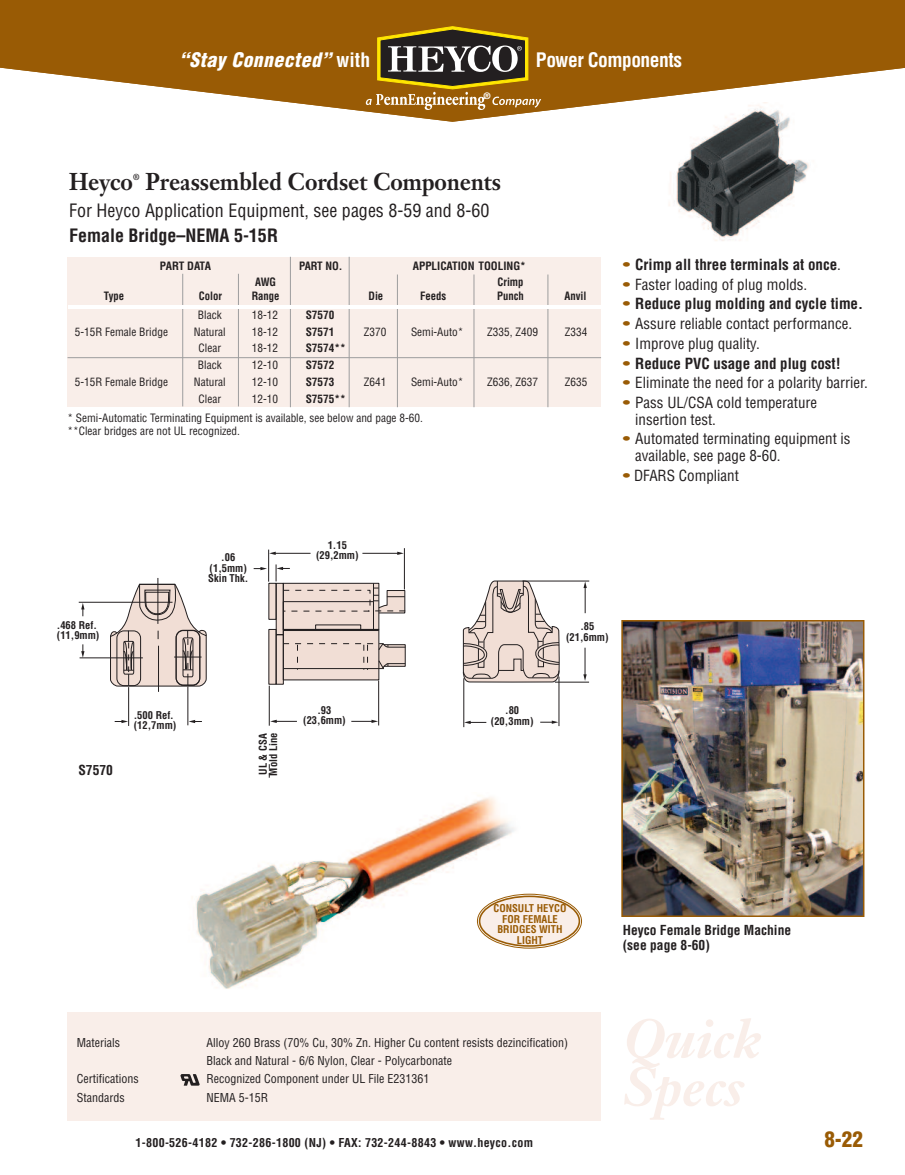
<style>
.page{position:relative;width:905px;height:1175px;background:#fff}
.page>*{position:absolute;margin:0;border:0;box-sizing:border-box;transform-origin:0 0}
.t1{font:italic 700 54px/48px "Janson Text";color:#f9eee9}
.t2{font:700 24px "Janson Text";color:#231f20;scale:.9 1}
.t3{font:900 condensed 21px "Helvetica";color:#995b05}
.t4{font:italic 900 condensed 19.5px "Helvetica";letter-spacing:.025em;color:#fff}
.t5{font:700 condensed 19.5px "Helvetica";letter-spacing:-.025em;color:#fff}
.t6{font:condensed 18px "Helvetica";color:#231f20}
.t7{font:700 condensed 18px "Helvetica";color:#231f20}
.t8{font:condensed 15px/16.5px "Helvetica";color:#231f20}
.t9{font:700 condensed 15px "Helvetica";color:#231f20}
.t10{font:700 condensed 13.5px/15px "Helvetica";color:#231f20}
.t11{font:condensed 12px/18.3px "Helvetica";color:#231f20}
.t12{font:700 condensed 12px "Helvetica";letter-spacing:.025em;color:#231f20}
.t13{font:condensed 11.25px/13.5px "Helvetica";color:#231f20}
.t14{font:700 condensed 11.25px "Helvetica";color:#231f20}
.t15{font:700 condensed 11.25px "Helvetica";color:#231f20;scale:.95 1}
.t16{font:700 condensed 11.25px "Helvetica";letter-spacing:-.03em;color:#231f20}
.t17{font:700 condensed 10.5px/10.5px "Helvetica";color:#231f20;text-align:center}
.t18{font:700 condensed 10.5px/10.5px "Helvetica";color:#995b05;text-align:center}
.t19{font:700 9px "Helvetica";color:#fff}
.t20{font:700 8.7px "Janson Text";color:#231f20;scale:.9 1}
.s1{font-weight:700;font-style:normal}
.s2{font-weight:400;color:#995b05}
.s3{font-weight:400}
.s4{color:#995b05}
</style>
<div class="page">
<img style="left:669px;top:122px;width:140px;height:119px">
<div style="left:68px;top:1012px;width:533px;height:108px;background:#f9eee9"></div>
<svg style="left:0;top:0;width:904px;height:122px;fill:#995b05"></svg>
<svg style="left:365px;top:26px;width:177px;height:84px;background:#846730"></svg>
<hr style="left:79px;top:602px;width:93px;height:1px;background:#231f20">
<hr style="left:80px;top:657px;width:63px;height:1px;background:#231f20">
<hr style="left:158px;top:578px;width:1px;height:46px;background:#231f20">
<svg style="left:81px;top:603px;width:3px;height:13px"></svg>
<svg style="left:81px;top:644px;width:3px;height:13px"></svg>
<svg style="left:110px;top:584px;width:97px;height:142px"></svg>
<hr style="left:404px;top:548px;width:1px;height:41px;background:#231f20">
<hr style="left:268px;top:549px;width:1px;height:32px;background:#231f20">
<svg style="left:254px;top:564px;width:152px;height:120px"></svg>
<svg style="left:269px;top:551px;width:7px;height:4px"></svg>
<hr style="left:275px;top:553px;width:35px;height:1px;background:#231f20">
<svg style="left:397px;top:551px;width:7px;height:4px"></svg>
<hr style="left:362px;top:553px;width:36px;height:1px;background:#231f20">
<hr style="left:269px;top:685px;width:1px;height:40px;background:#231f20">
<hr style="left:378px;top:680px;width:1px;height:45px;background:#231f20">
<svg style="left:270px;top:719px;width:27px;height:4px"></svg>
<svg style="left:351px;top:719px;width:27px;height:4px"></svg>
<hr style="left:522px;top:581px;width:67px;height:1px;background:#231f20">
<svg style="left:462px;top:580px;width:97px;height:102px"></svg>
<hr style="left:463px;top:678px;width:1px;height:49px;background:#231f20">
<hr style="left:558px;top:676px;width:1px;height:50px;background:#231f20">
<svg style="left:540px;top:720px;width:18px;height:4px"></svg>
<svg style="left:464px;top:720px;width:22px;height:4px"></svg>
<svg style="left:583px;top:581px;width:3px;height:32px"></svg>
<svg style="left:583px;top:647px;width:3px;height:34px"></svg>
<hr style="left:283px;top:630px;width:96px;height:1px;background:#231f20">
<hr style="left:555px;top:682px;width:34px;height:1px;background:#231f20">
<svg style="left:180px;top:1074px;width:20px;height:11px"></svg>
<div style="left:68px;top:257px;width:533px;height:150px;background:#f9eee9"></div>
<hr style="left:182px;top:274px;width:1px;height:132px;background:#9d9d9e">
<hr style="left:238px;top:274px;width:1px;height:132px;background:#9d9d9e">
<hr style="left:290px;top:257px;width:1px;height:150px;background:#9d9d9e">
<hr style="left:349px;top:257px;width:1px;height:150px;background:#9d9d9e">
<hr style="left:397px;top:274px;width:1px;height:133px;background:#9d9d9e">
<hr style="left:473px;top:274px;width:1px;height:133px;background:#9d9d9e">
<hr style="left:547px;top:274px;width:1px;height:133px;background:#9d9d9e">
<img style="left:624px;top:623px;width:237px;height:291px">
<div style="left:621px;top:620px;width:243px;height:297px;border:2px solid #995b05"></div>
<img style="left:192px;top:797px;width:346px;height:192px">
<hr style="left:68px;top:357px;width:533px;height:1px;background:#9d9d9e">
<hr style="left:68px;top:305px;width:533px;height:3px;background:#fff">
<svg style="left:477px;top:893px;width:105px;height:55px"></svg>
<h3 class="t4" style="left:179px;top:49px;width:192px">“Stay Connected” <span class="s1">with</span></h3>
<h3 class="t5" style="left:536px;top:49px;width:147px">Power Components</h3>
<p class="t19" style="left:483px;top:92px;width:8px">®</p>
<h2 class="t2" style="left:69px;top:172px;width:73px">Heyco</h2>
<p class="t20" style="left:133px;top:173px;width:9px">®</p>
<h2 class="t2" style="left:145px;top:172px;width:396px">Preassembled Cordset Components</h2>
<h3 class="t6" style="left:69px;top:200px;width:422px">For Heyco Application Equipment, see pages 8-59 and 8-60</h3>
<h3 class="t7" style="left:69px;top:225px;width:210px">Female Bridge–NEMA 5-15R</h3>
<p class="t16" style="left:160px;top:259px;width:52px">PART DATA</p>
<p class="t14" style="left:299px;top:259px;width:45px">PART NO.</p>
<p class="t14" style="left:413px;top:259px;width:114px">APPLICATION TOOLING*</p>
<p class="t15" style="left:255px;top:276px;width:24px">AWG</p>
<p class="t15" style="left:497px;top:276px;width:29px">Crimp</p>
<p class="t15" style="left:104px;top:289px;width:23px">Type</p>
<p class="t15" style="left:199px;top:289px;width:26px">Color</p>
<p class="t15" style="left:252px;top:289px;width:31px">Range</p>
<p class="t15" style="left:368px;top:289px;width:17px">Die</p>
<p class="t15" style="left:420px;top:289px;width:29px">Feeds</p>
<p class="t15" style="left:497px;top:289px;width:30px">Punch</p>
<p class="t15" style="left:564px;top:289px;width:25px">Anvil</p>
<p class="t13" style="left:198px;top:308px;width:25px">Black</p>
<p class="t13" style="left:252px;top:308px;width:28px">18-12</p>
<p class="t14" style="left:306px;top:308px;width:30px">S7570</p>
<p class="t13" style="left:75px;top:325px;width:95px">5-15R Female Bridge</p>
<p class="t13" style="left:194px;top:325px;width:33px">Natural</p>
<p class="t13" style="left:252px;top:325px;width:28px">18-12</p>
<p class="t14" style="left:306px;top:325px;width:30px">S7571</p>
<p class="t13" style="left:364px;top:325px;width:24px">Z370</p>
<p class="t13" style="left:411px;top:325px;width:54px">Semi-Auto*</p>
<p class="t13" style="left:487px;top:325px;width:52px">Z335, Z409</p>
<p class="t13" style="left:565px;top:325px;width:24px">Z334</p>
<p class="t13" style="left:199px;top:342px;width:24px">Clear</p>
<p class="t13" style="left:252px;top:342px;width:28px">18-12</p>
<p class="t14" style="left:306px;top:342px;width:41px">S7574**</p>
<p class="t13" style="left:198px;top:358px;width:25px">Black</p>
<p class="t13" style="left:252px;top:358px;width:28px">12-10</p>
<p class="t14" style="left:306px;top:358px;width:30px">S7572</p>
<p class="t13" style="left:75px;top:375px;width:95px">5-15R Female Bridge</p>
<p class="t13" style="left:194px;top:375px;width:33px">Natural</p>
<p class="t13" style="left:252px;top:375px;width:28px">12-10</p>
<p class="t14" style="left:306px;top:375px;width:30px">S7573</p>
<p class="t13" style="left:364px;top:375px;width:24px">Z641</p>
<p class="t13" style="left:411px;top:375px;width:54px">Semi-Auto*</p>
<p class="t13" style="left:487px;top:375px;width:52px">Z636, Z637</p>
<p class="t13" style="left:565px;top:375px;width:24px">Z635</p>
<p class="t13" style="left:199px;top:392px;width:24px">Clear</p>
<p class="t13" style="left:252px;top:392px;width:28px">12-10</p>
<p class="t14" style="left:306px;top:392px;width:41px">S7575**</p>
<p class="t13" style="left:68px;top:411px;width:357px">* Semi-Automatic Terminating Equipment is available, see below and page 8-60. **Clear bridges are not UL recognized.</p>
<h3 class="t9" style="left:622px;top:256px;width:220px"><span class="s2">•</span> Crimp all three terminals at once<span class="s3">.</span></h3>
<h3 class="t8" style="left:622px;top:276px;width:186px"><span class="s4">•</span> Faster loading of plug molds.</h3>
<h3 class="t9" style="left:622px;top:295px;width:242px"><span class="s2">•</span> Reduce plug molding and cycle time.</h3>
<h3 class="t8" style="left:622px;top:316px;width:231px"><span class="s4">•</span> Assure reliable contact performance.</h3>
<h3 class="t8" style="left:622px;top:335px;width:138px"><span class="s4">•</span> Improve plug quality.</h3>
<h3 class="t9" style="left:622px;top:355px;width:219px"><span class="s2">•</span> Reduce PVC usage and plug cost!</h3>
<h3 class="t8" style="left:622px;top:375px;width:246px"><span class="s4">•</span> Eliminate the need for a polarity barrier.</h3>
<h3 class="t8" style="left:635px;top:395px;width:183px;text-indent:-12px"><span class="s4">•</span> Pass UL/CSA cold temperature insertion test.</h3>
<h3 class="t8" style="left:635px;top:431px;width:217px;text-indent:-12px"><span class="s4">•</span> Automated terminating equipment is available, see page 8-60.</h3>
<h3 class="t8" style="left:622px;top:467px;width:117px"><span class="s4">•</span> DFARS Compliant</h3>
<p class="t17" style="left:57px;top:620px;width:44px;text-align:left">.468 Ref. (11,9mm)</p>
<p class="t17" style="left:208px;top:552px;width:41px">.06 (1,5mm)<br>Skin Thk.</p>
<p class="t17" style="left:316px;top:539px;width:44px">1.15 (29,2mm)</p>
<p class="t17" style="left:566px;top:621px;width:44px">.85 (21,6mm)</p>
<p class="t10" style="left:78px;top:762px;width:36px">S7570</p>
<p class="t17" style="left:134px;top:710px;width:44px;text-align:left">.500 Ref. (12,7mm)</p>
<p class="t17" style="left:258px;top:775px;width:44px;text-align:left;rotate:-90deg">UL &amp; CSA<br>Mold Line</p>
<p class="t17" style="left:303px;top:705px;width:44px">.93 (23,6mm)</p>
<p class="t17" style="left:491px;top:705px;width:44px">.80 (20,3mm)</p>
<p class="t18" style="left:493px;top:903px;width:74px">CONSULT HEYCO<br>FOR FEMALE<br>BRIDGES WITH<br>LIGHT</p>
<p class="t11" style="left:77px;top:1033px;width:45px">Materials</p>
<p class="t11" style="left:206px;top:1033px;width:363px">Alloy 260 Brass (70% Cu, 30% Zn. Higher Cu content resists dezincification)<br>Black and Natural - 6/6 Nylon, Clear - Polycarbonate</p>
<p class="t11" style="left:77px;top:1070px;width:63px">Certifications</p>
<p class="t11" style="left:206px;top:1070px;width:224px">Recognized Component under UL File E231361</p>
<p class="t11" style="left:77px;top:1088px;width:49px">Standards</p>
<p class="t11" style="left:206px;top:1088px;width:63px">NEMA 5-15R</p>
<p class="t10" style="left:622px;top:923px;width:170px">Heyco Female Bridge Machine (see page 8-60)</p>
<h1 class="t1" style="left:622px;top:1020px;width:140px">Quick<br>Specs</h1>
<p class="t12" style="left:135px;top:1135px;width:399px">1-800-526-4182 • 732-286-1800 (NJ) • FAX: 732-244-8843 • www.heyco.com</p>
<h3 class="t3" style="left:824px;top:1127px;width:40px">8-22</h3>
</div>
